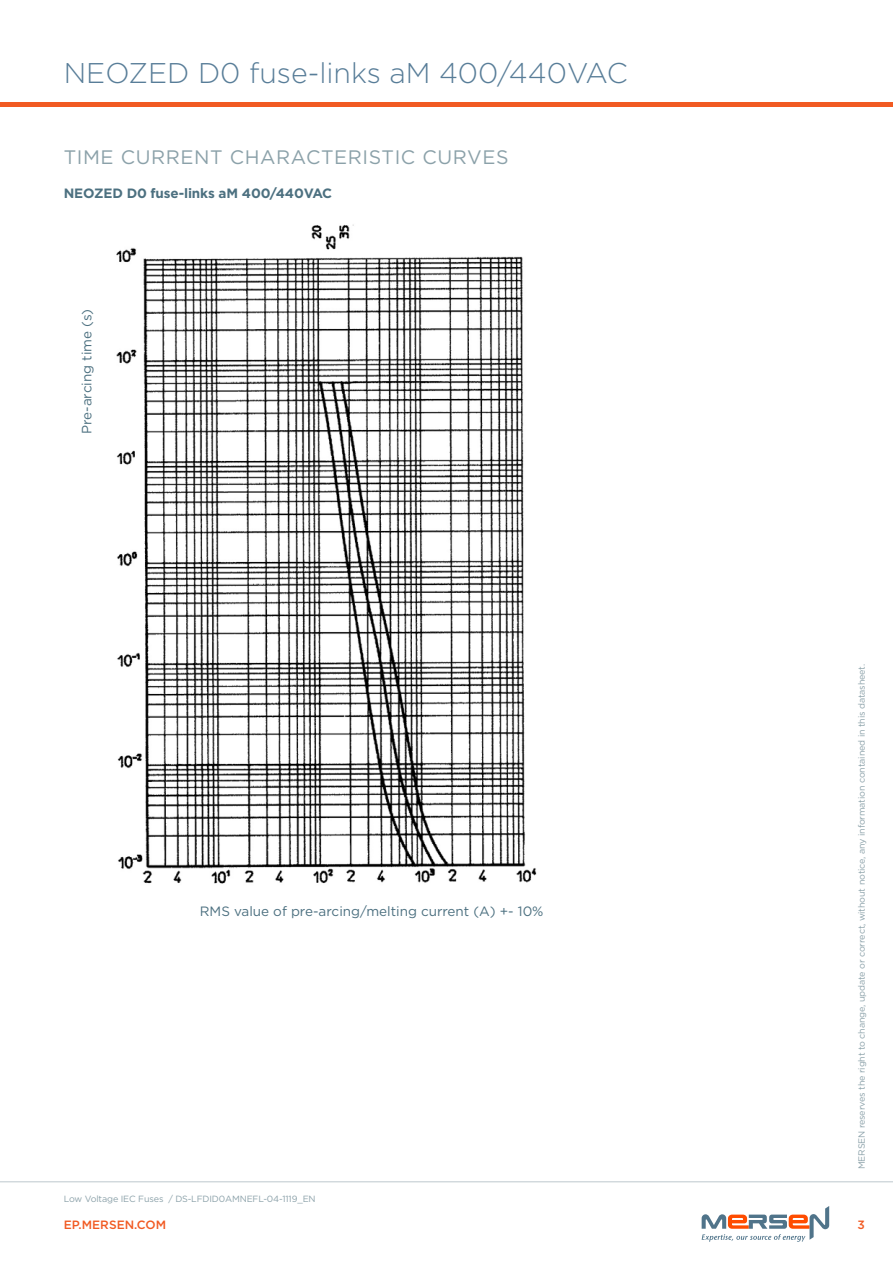
<style>
.page{position:relative;width:893px;height:1263px;background:#fff}
.page>*{position:absolute;margin:0;border:0;box-sizing:border-box;transform-origin:0 0}
.t1{font:300 28.5px "Gotham";color:#587d98}
.t2{font:19.5px "Gotham";letter-spacing:.03em;color:#8ba1a9}
.t3{font:13.5px "Gotham";color:#4c7080}
.t4{font:700 13.5px "Gotham";letter-spacing:-.01em;color:#4c7080}
.t5{font:500 12px "Gotham";color:#f15a22}
.t6{font:9px "Gotham";letter-spacing:-.015em;color:#8ba1a9}
</style>
<div class="page">
<hr style="left:0;top:102px;width:893px;height:4px;background:#f15a22">
<hr style="left:0;top:1181px;width:893px;height:1px;background:#bec8cd">
<svg style="left:702px;top:1206px;width:127px;height:36px"></svg>
<img style="left:116px;top:224px;width:421px;height:660px">
<h1 class="t1" style="left:64px;top:55px;width:566px">NEOZED D0 fuse-links aM 400/440VAC</h1>
<h2 class="t2" style="left:64px;top:145px;width:446px">TIME CURRENT CHARACTERISTIC CURVES</h2>
<h3 class="t4" style="left:64px;top:184px;width:270px">NEOZED D0 fuse-links aM 400/440VAC</h3>
<h3 class="t3" style="left:78px;top:434px;width:127px;rotate:-90deg">Pre-arcing time (s)</h3>
<h3 class="t3" style="left:200px;top:902px;width:345px">RMS value of pre-arcing/melting current (A) +- 10%</h3>
<p class="t6" style="left:856px;top:1169px;width:507px;rotate:-90deg">MERSEN reserves the right to change, update or correct, without notice, any information contained in this datasheet.</p>
<p class="t6" style="left:64px;top:1193px;width:253px">Low Voltage IEC Fuses / DS-LFDID0AMNEFL-04-1119_EN</p>
<h3 class="t5" style="left:64px;top:1217px;width:104px">EP.MERSEN.COM</h3>
<h3 class="t5" style="left:857px;top:1217px;width:9px">3</h3>
</div>
